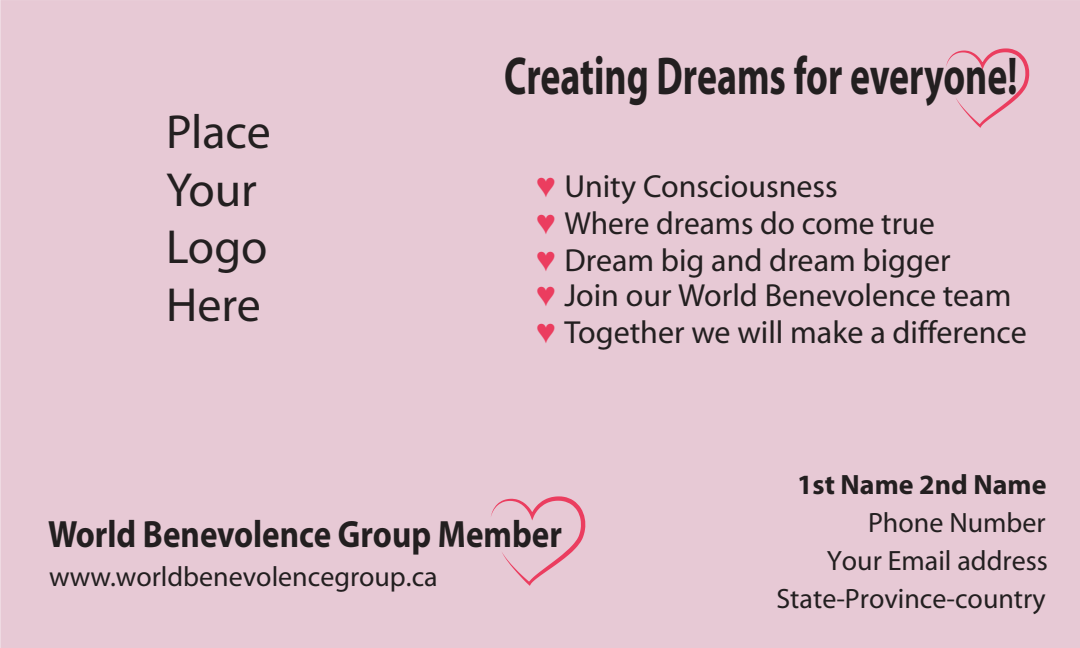
<style>
.page{position:relative;width:1080px;height:648px;background:#e7c9d5}
.page>*{position:absolute;margin:0;border:0;box-sizing:border-box;transform-origin:0 0}
.t1{font:700 53.6px "Myriad";color:#231f20;scale:.71 1}
.t2{font:48px/57.6px "Myriad";color:#231f20}
.t3{font:700 38px "Myriad";color:#231f20;scale:.87 1}
.t4{font:32px/36.8px "Myriad";color:#231f20}
.t5{font:28px "Myriad";color:#231f20}
.t6{font:700 28px "Myriad";color:#231f20}
.s1{font-family:"Arial";color:#eb3d5f}
</style>
<div class="page">
<svg style="left:491px;top:496px;width:95px;height:90px"></svg>
<svg style="left:946px;top:48px;width:84px;height:80px"></svg>
<h2 class="t2" style="left:166px;top:105px;width:106px">Place<br>Your<br>Logo<br>Here</h2>
<h1 class="t1" style="left:504px;top:48px;width:725px">Creating Dreams for everyone!</h1>
<p class="t4" style="left:536px;top:170px;width:400px"><span class="s1">♥</span> Unity Consciousness<br><span class="s1">♥</span> Where dreams do come true</p>
<p class="t4" style="left:536px;top:244px;width:476px;line-height:35.6px"><span class="s1">♥</span> Dream big and dream bigger<br><span class="s1">♥</span> Join our World Benevolence team</p>
<p class="t4" style="left:536px;top:315px;width:492px"><span class="s1">♥</span> Together we will make a difference</p>
<p class="t6" style="left:797px;top:471px;width:251px">1st Name 2nd Name</p>
<p class="t3" style="left:48px;top:515px;width:592px">World Benevolence Group Member</p>
<p class="t5" style="left:49px;top:563px;width:390px">www.worldbenevolencegroup.ca</p>
<p class="t5" style="left:868px;top:508px;width:179px">Phone Number</p>
<p class="t5" style="left:827px;top:547px;width:223px">Your Email address</p>
<p class="t5" style="left:776px;top:584px;width:271px">State-Province-country</p>
</div>
